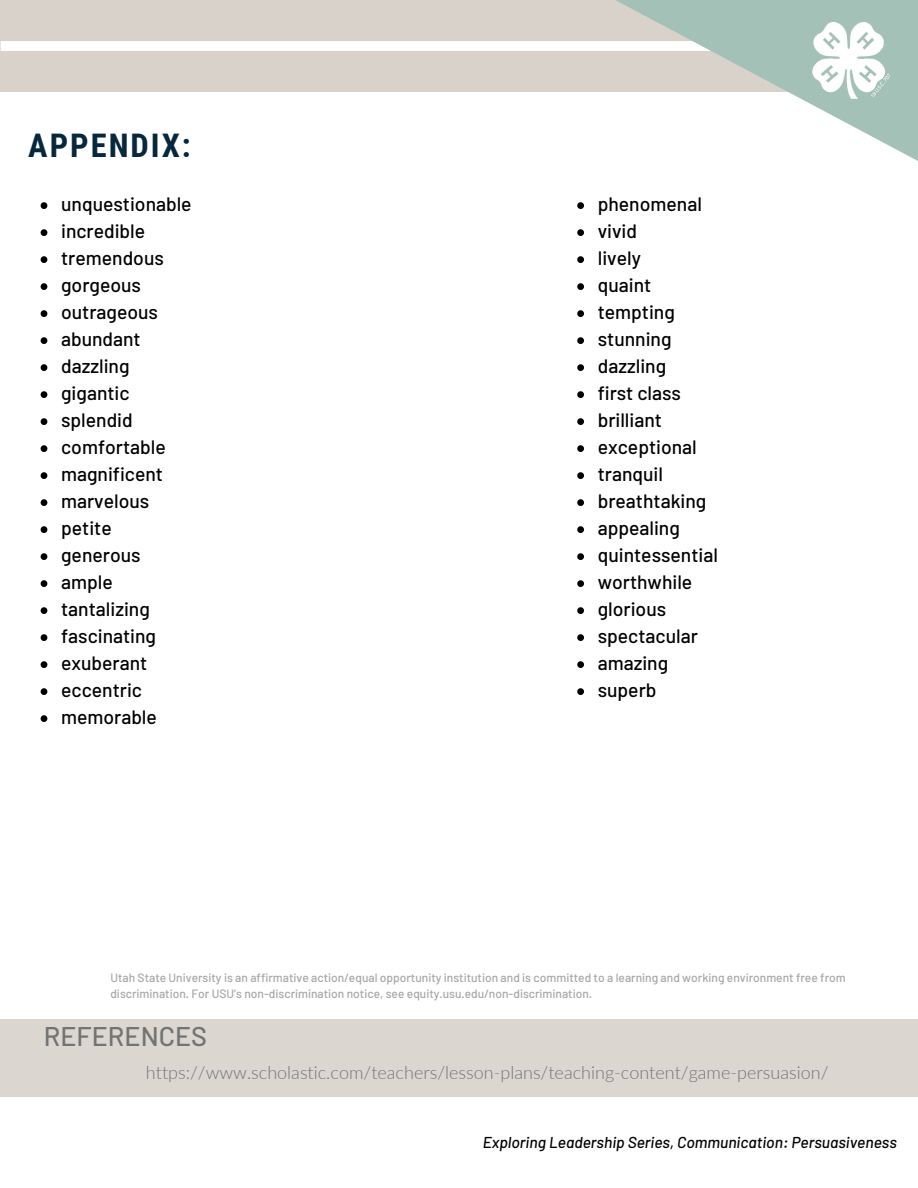
<style>
.page{position:relative;width:918px;height:1188px;background:#fff}
.page>*{position:absolute;margin:0;border:0;box-sizing:border-box;transform-origin:0 0}
.t1{font:700 32.55px "Roboto Condensed";letter-spacing:.065em;color:#06273c}
.t2{font:500 27px "Barlow";color:#737373}
.t3{font:500 19.35px "Barlow";color:#000}
.t4{font:300 18px "Lato";color:#737373}
.t5{font:italic 500 15.75px "Barlow";color:#000}
.t6{font:500 12px/16px "Barlow";color:#a6a6a6}
</style>
<div class="page">
<div style="left:0;top:0;width:918px;height:91px;background:#d9d2ca"></div>
<div style="left:1px;top:41px;width:458px;height:10px;background:#fff"></div>
<svg style="left:459px;top:0;width:459px;height:161px"></svg>
<div style="left:0;top:1019px;width:918px;height:77px;background:#dbd7d0"></div>
<img style="left:812px;top:23px;width:78px;height:75px">
<svg style="left:41px;top:202px;width:6px;height:7px"></svg>
<svg style="left:41px;top:229px;width:6px;height:7px"></svg>
<svg style="left:41px;top:256px;width:6px;height:7px"></svg>
<svg style="left:41px;top:283px;width:6px;height:7px"></svg>
<svg style="left:41px;top:310px;width:6px;height:7px"></svg>
<svg style="left:41px;top:337px;width:6px;height:7px"></svg>
<svg style="left:41px;top:364px;width:6px;height:7px"></svg>
<svg style="left:41px;top:391px;width:6px;height:7px"></svg>
<svg style="left:41px;top:418px;width:6px;height:7px"></svg>
<svg style="left:41px;top:445px;width:6px;height:7px"></svg>
<svg style="left:41px;top:472px;width:6px;height:7px"></svg>
<svg style="left:41px;top:499px;width:6px;height:7px"></svg>
<svg style="left:41px;top:526px;width:6px;height:7px"></svg>
<svg style="left:41px;top:553px;width:6px;height:7px"></svg>
<svg style="left:41px;top:580px;width:6px;height:7px"></svg>
<svg style="left:41px;top:607px;width:6px;height:7px"></svg>
<svg style="left:41px;top:634px;width:6px;height:7px"></svg>
<svg style="left:41px;top:661px;width:6px;height:7px"></svg>
<svg style="left:41px;top:688px;width:6px;height:7px"></svg>
<svg style="left:41px;top:715px;width:6px;height:7px"></svg>
<svg style="left:577px;top:202px;width:7px;height:7px"></svg>
<svg style="left:577px;top:229px;width:7px;height:7px"></svg>
<svg style="left:577px;top:256px;width:7px;height:7px"></svg>
<svg style="left:577px;top:283px;width:7px;height:7px"></svg>
<svg style="left:577px;top:310px;width:7px;height:7px"></svg>
<svg style="left:577px;top:337px;width:7px;height:7px"></svg>
<svg style="left:577px;top:364px;width:7px;height:7px"></svg>
<svg style="left:577px;top:391px;width:7px;height:7px"></svg>
<svg style="left:577px;top:418px;width:7px;height:7px"></svg>
<svg style="left:577px;top:445px;width:7px;height:7px"></svg>
<svg style="left:577px;top:472px;width:7px;height:7px"></svg>
<svg style="left:577px;top:499px;width:7px;height:7px"></svg>
<svg style="left:577px;top:526px;width:7px;height:7px"></svg>
<svg style="left:577px;top:553px;width:7px;height:7px"></svg>
<svg style="left:577px;top:580px;width:7px;height:7px"></svg>
<svg style="left:577px;top:607px;width:7px;height:7px"></svg>
<svg style="left:577px;top:634px;width:7px;height:7px"></svg>
<svg style="left:577px;top:661px;width:7px;height:7px"></svg>
<svg style="left:577px;top:688px;width:7px;height:7px"></svg>
<p class="t1" style="left:28px;top:126px;width:164px">APPENDIX:</p>
<p class="t3" style="left:61px;top:192px;width:132px">unquestionable</p>
<p class="t3" style="left:61px;top:219px;width:86px">incredible</p>
<p class="t3" style="left:61px;top:246px;width:104px">tremendous</p>
<p class="t3" style="left:61px;top:273px;width:81px">gorgeous</p>
<p class="t3" style="left:61px;top:300px;width:98px">outrageous</p>
<p class="t3" style="left:61px;top:327px;width:81px">abundant</p>
<p class="t3" style="left:61px;top:354px;width:70px">dazzling</p>
<p class="t3" style="left:61px;top:381px;width:70px">gigantic</p>
<p class="t3" style="left:61px;top:408px;width:73px">splendid</p>
<p class="t3" style="left:61px;top:435px;width:106px">comfortable</p>
<p class="t3" style="left:61px;top:462px;width:103px">magnificent</p>
<p class="t3" style="left:61px;top:489px;width:90px">marvelous</p>
<p class="t3" style="left:61px;top:516px;width:52px">petite</p>
<p class="t3" style="left:61px;top:543px;width:81px">generous</p>
<p class="t3" style="left:61px;top:570px;width:53px">ample</p>
<p class="t3" style="left:61px;top:597px;width:90px">tantalizing</p>
<p class="t3" style="left:61px;top:624px;width:97px">fascinating</p>
<p class="t3" style="left:61px;top:651px;width:88px">exuberant</p>
<p class="t3" style="left:61px;top:678px;width:82px">eccentric</p>
<p class="t3" style="left:61px;top:705px;width:97px">memorable</p>
<p class="t3" style="left:598px;top:192px;width:106px">phenomenal</p>
<p class="t3" style="left:598px;top:219px;width:41px">vivid</p>
<p class="t3" style="left:598px;top:246px;width:45px">lively</p>
<p class="t3" style="left:598px;top:273px;width:55px">quaint</p>
<p class="t3" style="left:598px;top:300px;width:79px">tempting</p>
<p class="t3" style="left:598px;top:327px;width:75px">stunning</p>
<p class="t3" style="left:598px;top:354px;width:70px">dazzling</p>
<p class="t3" style="left:598px;top:381px;width:85px">first class</p>
<p class="t3" style="left:598px;top:408px;width:66px">brilliant</p>
<p class="t3" style="left:598px;top:435px;width:101px">exceptional</p>
<p class="t3" style="left:598px;top:462px;width:67px">tranquil</p>
<p class="t3" style="left:598px;top:489px;width:110px">breathtaking</p>
<p class="t3" style="left:598px;top:516px;width:84px">appealing</p>
<p class="t3" style="left:598px;top:543px;width:122px">quintessential</p>
<p class="t3" style="left:598px;top:570px;width:96px">worthwhile</p>
<p class="t3" style="left:598px;top:597px;width:70px">glorious</p>
<p class="t3" style="left:598px;top:624px;width:102px">spectacular</p>
<p class="t3" style="left:598px;top:651px;width:72px">amazing</p>
<p class="t3" style="left:598px;top:678px;width:60px">superb</p>
<p class="t6" style="left:110px;top:969px;width:737px">Utah State University is an affirmative action/equal opportunity institution and is committed to a learning and working environment free from discrimination. For USU’s non-discrimination notice, see equity.usu.edu/non-discrimination.</p>
<p class="t2" style="left:44px;top:1019px;width:165px">REFERENCES</p>
<p class="t4" style="left:146px;top:1061px;width:684px">https://www.scholastic.com/teachers/lesson-plans/teaching-content/game-persuasion/</p>
<p class="t5" style="left:483px;top:1132px;width:416px">Exploring Leadership Series, Communication: Persuasiveness</p>
</div>
